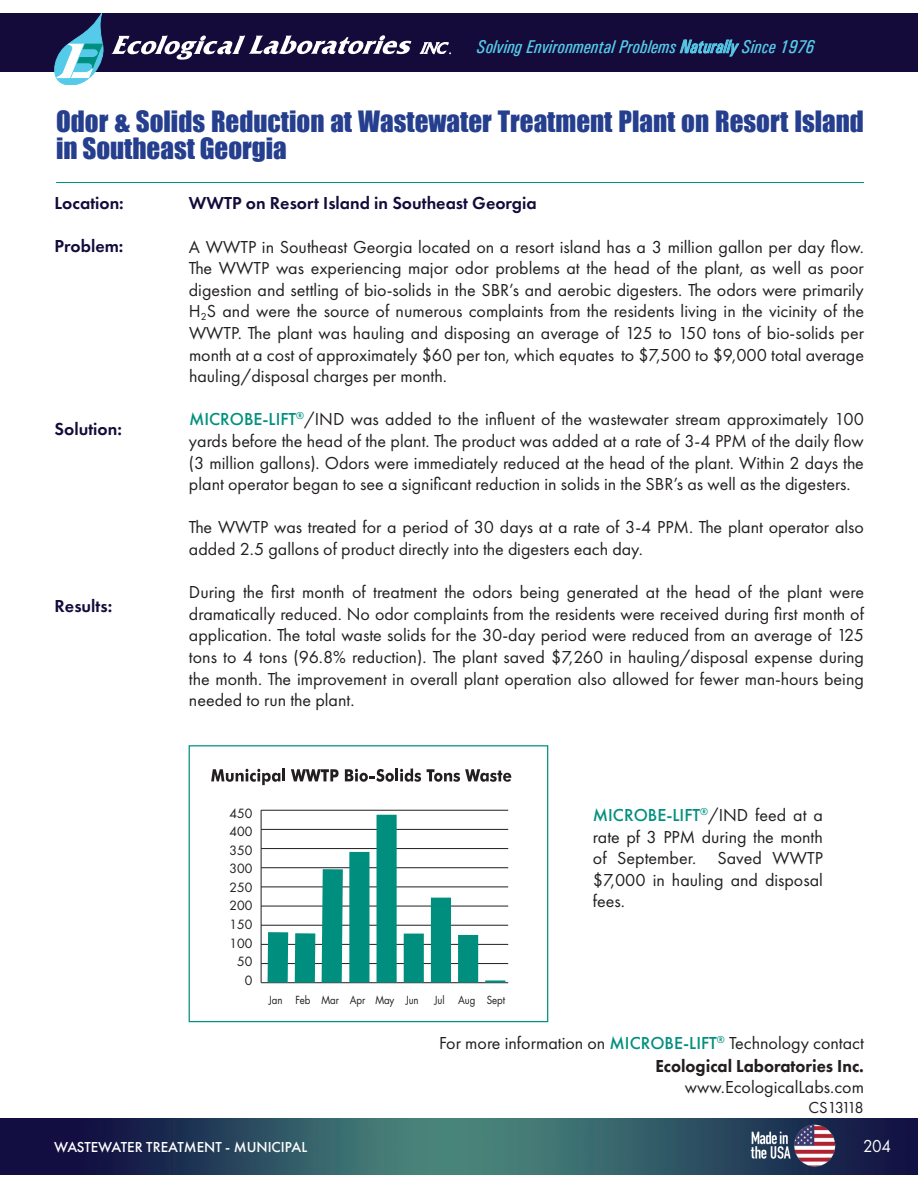
<style>
.page{position:relative;width:918px;height:1188px;background:#fff}
.page>*{position:absolute;margin:0;border:0;box-sizing:border-box;transform-origin:0 0}
.t1{font:27px/27px "Impact";color:#253f8e}
.t2{font:italic 500 condensed 18.6px "Univers";color:#55cae9}
.t3{font:18px/21.6px "Futura PT";color:#231f20;text-align:justify}
.t4{font:600 18px "Futura PT";color:#140b3a}
.t5{font:18px "Futura PT";color:#fff;scale:.94 1}
.t6{font:16.5px "Futura PT";letter-spacing:-.13em;color:#231f20}
.t7{font:500 15px "Futura PT";color:#fff}
.t8{font:12.45px/18.6px "Futura Std";color:#231f20;text-align:right}
.t9{font:10.8px "Futura Std";letter-spacing:-.005em;color:#231f20;scale:.9 1}
.s1{font-weight:500;color:#008f7e}
.s2{font-weight:800}
</style>
<div class="page">
<img style="left:0;top:1118px;width:918px;height:56px">
<img style="left:748px;top:1123px;width:90px;height:47px">
<div style="left:0;top:14px;width:918px;height:58px;background:#140b3a"></div>
<svg style="left:55px;top:14px;width:49px;height:71px"></svg>
<svg style="left:111px;top:35px;width:300px;height:25px"></svg>
<svg style="left:420px;top:42px;width:31px;height:12px"></svg>
<svg style="left:680px;top:40px;width:59px;height:17px"></svg>
<hr style="left:56px;top:182px;width:808px;height:1px;background:#008f7e">
<svg style="left:211px;top:769px;width:74px;height:16px"></svg>
<svg style="left:291px;top:769px;width:48px;height:12px"></svg>
<svg style="left:345px;top:769px;width:76px;height:13px"></svg>
<svg style="left:427px;top:769px;width:84px;height:13px"></svg>
<div style="left:189px;top:745px;width:359px;height:277px;border:1px solid #008f7e"></div>
<hr style="left:261px;top:982px;width:247px;height:1px;background:#231f20">
<hr style="left:261px;top:963px;width:247px;height:1px;background:#231f20">
<hr style="left:261px;top:944px;width:247px;height:1px;background:#231f20">
<hr style="left:261px;top:925px;width:247px;height:1px;background:#231f20">
<hr style="left:261px;top:906px;width:247px;height:1px;background:#231f20">
<hr style="left:261px;top:887px;width:247px;height:1px;background:#231f20">
<hr style="left:261px;top:867px;width:247px;height:1px;background:#231f20">
<hr style="left:261px;top:848px;width:247px;height:1px;background:#231f20">
<hr style="left:261px;top:829px;width:247px;height:1px;background:#231f20">
<hr style="left:261px;top:810px;width:247px;height:1px;background:#231f20">
<hr style="left:261px;top:810px;width:1px;height:173px;background:#231f20">
<svg style="left:268px;top:815px;width:237px;height:168px"></svg>
<p class="t2" style="left:477px;top:35px;width:339px">Solving Environmental Problems Naturally Since 1976</p>
<h1 class="t1" style="left:56px;top:107px;width:809px">Odor &amp; Solids Reduction at Wastewater Treatment Plant on Resort Island in Southeast Georgia</h1>
<p class="t4" style="left:55px;top:192px;width:71px">Location:</p>
<p class="t4" style="left:55px;top:234px;width:70px">Problem:</p>
<p class="t4" style="left:189px;top:192px;width:349px">WWTP on Resort Island in Southeast Georgia</p>
<p class="t3" style="left:189px;top:236px;width:677px">A WWTP in Southeast Georgia located on a resort island has a 3 million gallon per day flow.<br>The WWTP was experiencing major odor problems at the head of the plant, as well as poor digestion and settling of bio-solids in the SBR’s and aerobic digesters. The odors were primarily H<sub>2</sub>S and were the source of numerous complaints from the residents living in the vicinity of the WWTP. The plant was hauling and disposing an average of 125 to 150 tons of bio-solids per month at a cost of approximately $60 per ton, which equates to $7,500 to $9,000 total average hauling/disposal charges per month.</p>
<p class="t3" style="left:189px;top:409px;width:677px"><span class="s1">MICROBE-LIFT</span><sup>®</sup>/IND was added to the influent of the wastewater stream approximately 100 yards before the head of the plant. The product was added at a rate of 3-4 PPM of the daily flow (3 million gallons). Odors were immediately reduced at the head of the plant. Within 2 days the plant operator began to see a significant reduction in solids in the SBR’s as well as the digesters.</p>
<p class="t3" style="left:189px;top:517px;width:676px">The WWTP was treated for a period of 30 days at a rate of 3-4 PPM. The plant operator also added 2.5 gallons of product directly into the digesters each day.</p>
<p class="t3" style="left:189px;top:581px;width:677px">During the first month of treatment the odors being generated at the head of the plant were dramatically reduced. No odor complaints from the residents were received during first month of application. The total waste solids for the 30-day period were reduced from an average of 125 tons to 4 tons (96.8% reduction). The plant saved $7,260 in hauling/disposal expense during the month. The improvement in overall plant operation also allowed for fewer man-hours being needed to run the plant.</p>
<p class="t4" style="left:55px;top:418px;width:69px">Solution:</p>
<p class="t4" style="left:55px;top:595px;width:59px">Results:</p>
<p class="t8" style="left:230px;top:804px;width:24px">450<br>400<br>350<br>300<br>250<br>200<br>150<br>100<br>50<br>0</p>
<p class="t9" style="left:269px;top:993px;width:168px">Jan Feb Mar Apr May Jun</p>
<p class="t9" style="left:434px;top:993px;width:80px">Jul Aug Sept</p>
<p class="t3" style="left:593px;top:804px;width:232px"><span class="s1">MICROBE-LIFT</span><sup>®</sup>/IND feed at a rate pf 3 PPM during the month of September. Saved WWTP $7,000 in hauling and disposal fees.</p>
<p class="t3" style="left:439px;top:1032px;width:426px;line-height:22.5px;text-align:right">For more information on <span class="s1">MICROBE-LIFT</span><sup>®</sup> Technology contact<br><span class="s2">Ecological Laboratories Inc.</span></p>
<p class="t3" style="left:685px;top:1076px;width:181px">www.EcologicalLabs.com</p>
<p class="t6" style="left:808px;top:1098px;width:57px">CS13118</p>
<p class="t7" style="left:54px;top:1138px;width:255px">WASTEWATER TREATMENT - MUNICIPAL</p>
<p class="t5" style="left:863px;top:1135px;width:31px">204</p>
</div>
